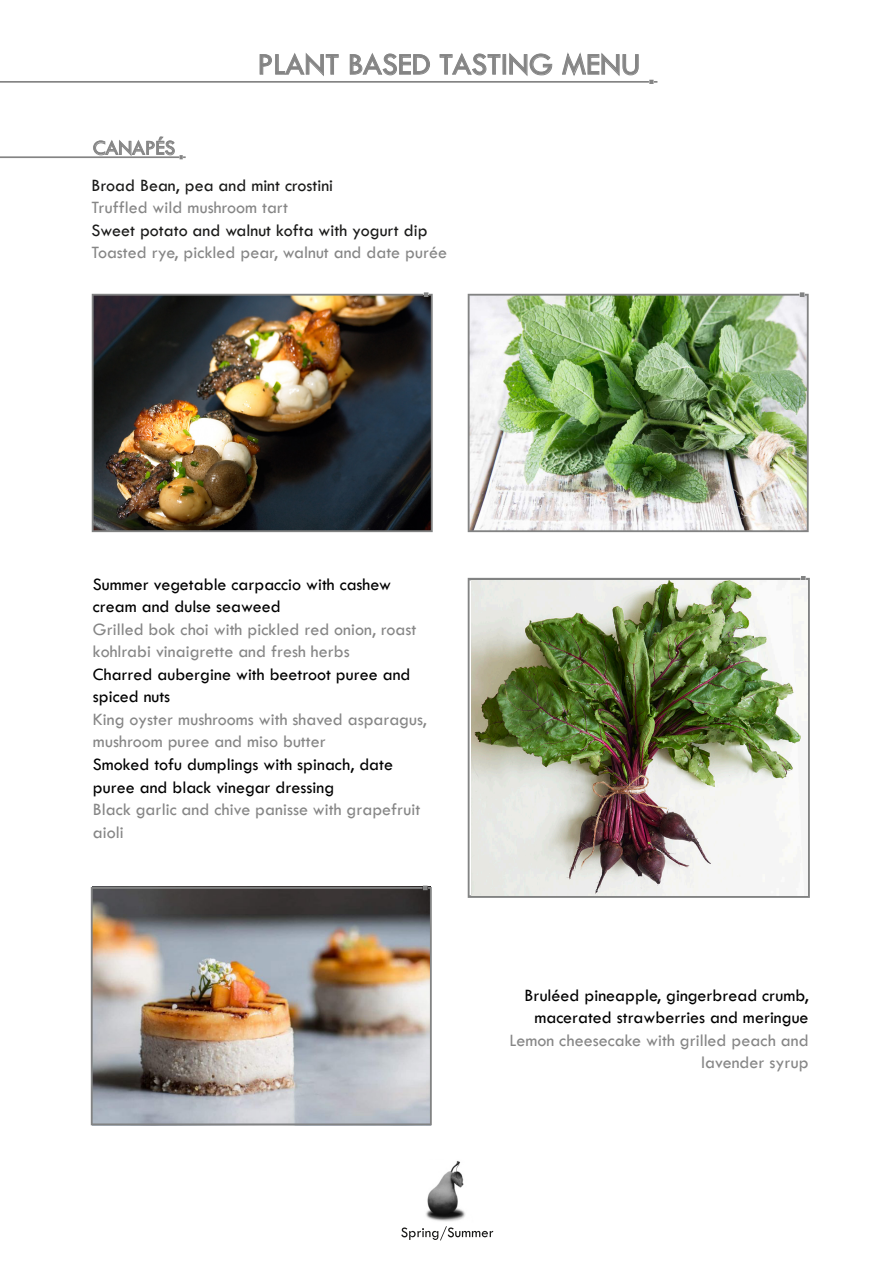
<style>
.page{position:relative;width:893px;height:1263px;background:#fff}
.page>*{position:absolute;margin:0;border:0;box-sizing:border-box;transform-origin:0 0}
.t1{font:31.5px "Tw Cen";color:#848484}
.t2{font:21px "Tw Cen";color:#848484}
.t3{font:18px/22.5px "Tw Cen";color:#868686}
.t4{font:18px/22.5px "Tw Cen";color:#000}
.t5{font:18px "Tw Cen";color:#1a1a19}
</style>
<div class="page">
<svg style="left:649px;top:80px;width:8px;height:4px"></svg>
<hr style="left:0;top:81px;width:649px;height:2px;background:#848484">
<img style="left:91px;top:885px;width:341px;height:240px">
<svg style="left:468px;top:576px;width:342px;height:322px"></svg>
<svg style="left:260px;top:53px;width:79px;height:23px"></svg>
<svg style="left:350px;top:53px;width:80px;height:22px"></svg>
<svg style="left:440px;top:53px;width:60px;height:22px"></svg>
<div style="left:503px;top:54px;width:3px;height:20px;border:1px solid #868686"></div>
<svg style="left:509px;top:53px;width:43px;height:23px"></svg>
<svg style="left:562px;top:53px;width:77px;height:23px"></svg>
<hr style="left:0;top:156px;width:179px;height:2px;background:#848484">
<svg style="left:93px;top:137px;width:93px;height:22px"></svg>
<svg style="left:401px;top:1226px;width:92px;height:14px"></svg>
<img style="left:426px;top:1161px;width:40px;height:61px">
<img style="left:92px;top:292px;width:341px;height:240px">
<img style="left:468px;top:292px;width:341px;height:240px">
<img style="left:471px;top:580px;width:336px;height:315px">
<h1 class="t1" style="left:257px;top:45px;width:384px">PLANT BASED TASTING MENU</h1>
<p class="t2" style="left:93px;top:135px;width:84px">CANAPÉS</p>
<p class="t5" style="left:92px;top:174px;width:243px">Broad Bean, pea and mint crostini</p>
<p class="t3" style="left:92px;top:196px;width:198px">Truffled wild mushroom tart</p>
<p class="t5" style="left:92px;top:219px;width:338px">Sweet potato and walnut kofta with yogurt dip</p>
<p class="t3" style="left:92px;top:241px;width:357px">Toasted rye, pickled pear, walnut and date purée</p>
<p class="t4" style="left:93px;top:573px;width:300px">Summer vegetable carpaccio with cashew cream and dulse seaweed</p>
<p class="t3" style="left:93px;top:618px;width:325px">Grilled bok choi with pickled red onion, roast kohlrabi vinaigrette and fresh herbs</p>
<p class="t4" style="left:93px;top:663px;width:319px">Charred aubergine with beetroot puree and spiced nuts</p>
<p class="t3" style="left:93px;top:708px;width:335px">King oyster mushrooms with shaved asparagus, mushroom puree and miso butter</p>
<p class="t4" style="left:93px;top:753px;width:302px">Smoked tofu dumplings with spinach, date puree and black vinegar dressing</p>
<p class="t3" style="left:93px;top:798px;width:329px">Black garlic and chive panisse with grapefruit aioli</p>
<p class="t4" style="left:524px;top:983px;width:286px;text-align:center">Bruléed pineapple, gingerbread crumb, macerated strawberries and meringue</p>
<p class="t3" style="left:509px;top:1028px;width:301px;text-align:right">Lemon cheesecake with grilled peach and lavender syrup</p>
</div>
